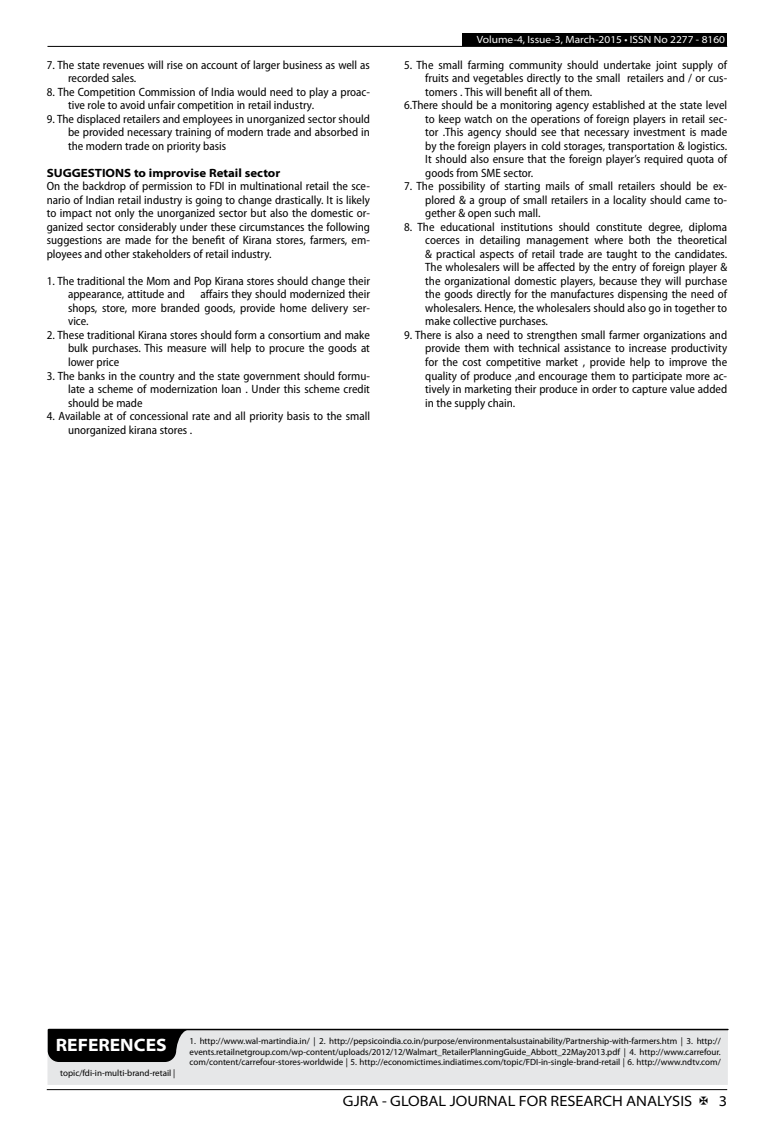
<style>
.page{position:relative;width:774px;height:1136px;background:#fff}
.page>*{position:absolute;margin:0;border:0;box-sizing:border-box;transform-origin:0 0}
.t1{font:700 semi-expanded 18px "Myriad Pro";color:#fff}
.t2{font:semi-expanded 15px "Myriad Pro";color:#000}
.t3{font:semi-condensed 12px/13.5px "Myriad Pro";color:#000;text-align:justify}
.t4{font:700 semi-expanded 12px "Myriad Pro";color:#000}
.t5{font:semi-expanded 10.5px "Myriad Pro";color:#fff}
.t6{font:9px/10.5px "Myriad Pro";color:#000;text-align:justify}
</style>
<div class="page">
<hr style="left:47px;top:1089px;width:680px;height:1px;background:#000">
<div style="left:462px;top:33px;width:265px;height:13px;background:#000"></div>
<hr style="left:47px;top:46px;width:680px;height:1px;background:#000">
<div style="left:47px;top:1029px;width:681px;height:55px;background:#e6e7e8"></div>
<hr style="left:49px;top:1028px;width:679px;height:2px;background:#000">
<svg style="left:48px;top:1029px;width:142px;height:32px;background:#141414"></svg>
<p class="t3" style="left:68px;top:58px;width:303px;text-indent:-21px">7. The state revenues will rise on account of larger business as well as recorded sales.</p>
<p class="t3" style="left:68px;top:85px;width:303px;text-indent:-21px">8. The Competition Commission of India would need to play a proac&shy;tive role to avoid unfair competition in retail industry.</p>
<p class="t3" style="left:68px;top:112px;width:303px;text-indent:-21px">9. The displaced retailers and employees in unorganized sector should be provided necessary training of modern trade and absorbed in the modern trade on priority basis</p>
<p class="t4" style="left:47px;top:166px;width:235px">SUGGESTIONS to improvise Retail sector</p>
<p class="t3" style="left:47px;top:180px;width:325px">On the backdrop of permission to FDI in multinational retail the sce&shy;nario of Indian retail industry is going to change drastically. It is likely to impact not only the unorganized sector but also the domestic or&shy;ganized sector considerably under these circumstances the following suggestions are made for the benefit of Kirana stores, farmers, em&shy;ployees and other stakeholders of retail industry.</p>
<p class="t3" style="left:68px;top:274px;width:303px;text-indent:-21px">1. The traditional the Mom and Pop Kirana stores should change their appearance, attitude and</p>
<p class="t3" style="left:68px;top:288px;width:303px;text-indent:132px">affairs they should modernized their shops, store, more branded goods, provide home delivery ser&shy;vice.</p>
<p class="t3" style="left:68px;top:328px;width:303px;text-indent:-21px">2. These traditional Kirana stores should form a consortium and make bulk purchases. This measure will help to procure the goods at lower price</p>
<p class="t3" style="left:68px;top:369px;width:303px;text-indent:-21px">3. The banks in the country and the state government should formu&shy;late a scheme of modernization loan . Under this scheme credit should be made</p>
<p class="t3" style="left:68px;top:409px;width:303px;text-indent:-21px">4. Available at of concessional rate and all priority basis to the small unorganized kirana stores .</p>
<p class="t5" style="left:477px;top:34px;width:250px">Volume-4, Issue-3, March-2015 • ISSN No 2277 - 8160</p>
<p class="t3" style="left:404px;top:58px;width:325px">5. The small farming community should undertake joint supply of</p>
<p class="t3" style="left:425px;top:72px;width:303px">fruits and vegetables directly to the small retailers and / or cus-</p>
<p class="t3" style="left:425px;top:85px;width:169px">tomers . This will benefit all of them.</p>
<p class="t3" style="left:404px;top:99px;width:325px">6.There should be a monitoring agency established at the state level</p>
<p class="t3" style="left:425px;top:112px;width:303px">to keep watch on the operations of foreign players in retail sec-</p>
<p class="t3" style="left:425px;top:126px;width:303px">tor .This agency should see that necessary investment is made</p>
<p class="t3" style="left:425px;top:139px;width:303px">by the foreign players in cold storages, transportation &amp; logistics.</p>
<p class="t3" style="left:425px;top:153px;width:303px">It should also ensure that the foreign player’s required quota of</p>
<p class="t3" style="left:425px;top:166px;width:110px">goods from SME sector.</p>
<p class="t3" style="left:425px;top:180px;width:303px;text-indent:-21px">7. The possibility of starting mails of small retailers should be ex&shy;plored &amp; a group of small retailers in a locality should came to&shy;gether &amp; open such mall.</p>
<p class="t3" style="left:425px;top:220px;width:303px;text-indent:-21px">8. The educational institutions should constitute degree, diploma coerces in detailing management where both the theoretical &amp; practical aspects of retail trade are taught to the candidates.<br>The wholesalers will be affected by the entry of foreign player &amp; the organizational domestic players, because they will purchase the goods directly for the manufactures dispensing the need of wholesalers. Hence, the wholesalers should also go in together to make collective purchases.</p>
<p class="t3" style="left:425px;top:328px;width:303px;text-indent:-21px">9. There is also a need to strengthen small farmer organizations and provide them with technical assistance to increase productivity for the cost competitive market , provide help to improve the quality of produce ,and encourage them to participate more ac&shy;tively in marketing their produce in order to capture value added in the supply chain.</p>
<h1 class="t1" style="left:56px;top:1034px;width:112px">REFERENCES</h1>
<p class="t6" style="left:190px;top:1035px;width:533px">1. http://www.wal-martindia.in/ | 2. http://pepsicoindia.co.in/purpose/environmentalsustainability/Partnership-with-farmers.htm | 3. http:// events.retailnetgroup.com/wp-content/uploads/2012/12/Walmart_RetailerPlanningGuide_Abbott_22May2013.pdf | 4. http://www.carrefour. com/content/carrefour-stores-worldwide | 5. http://economictimes.indiatimes.com/topic/FDI-in-single-brand-retail | 6. http://www.ndtv.com/</p>
<p class="t6" style="left:60px;top:1067px;width:117px">topic/fdi-in-multi-brand-retail |</p>
<p class="t2" style="left:343px;top:1092px;width:351px">GJRA - GLOBAL JOURNAL FOR RESEARCH ANALYSIS</p>
<p class="t2" style="left:719px;top:1092px;width:10px">3</p>
</div>
